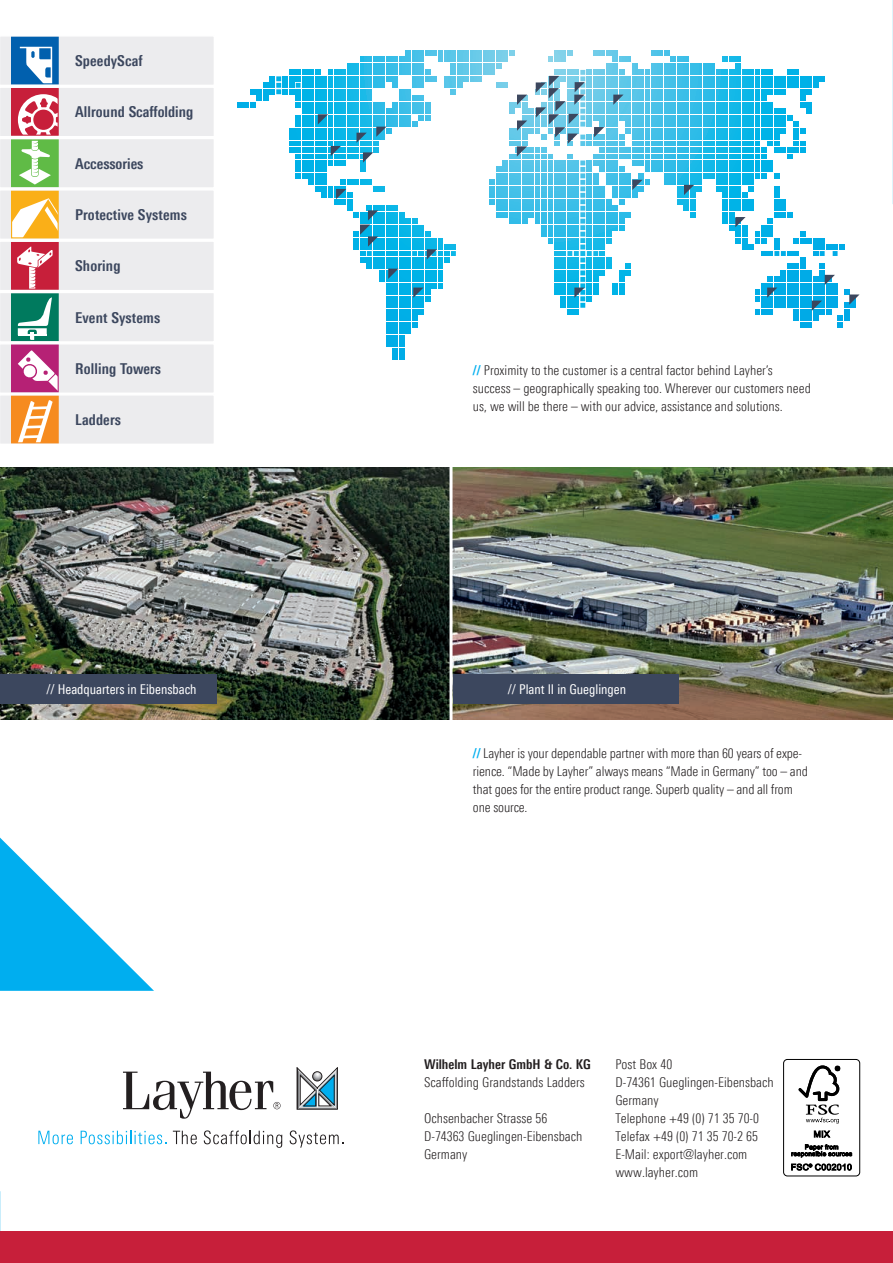
<style>
.page{position:relative;width:893px;height:1263px;background:#fff}
.page>*{position:absolute;margin:0;border:0;box-sizing:border-box;transform-origin:0 0}
.t1{font:700 15px "Linotype Univers 620 Cn";letter-spacing:.01em;color:#3c475e}
.t2{font:300 13.5px/18px "Linotype Univers 320 Cn";color:#231f20}
.t3{font:13.5px "Linotype Univers 420 Cn";color:#fff}
.t4{font:700 13.5px "Linotype Univers 620 Cn";color:#231f20}
.s1{font-family:"Linotype Univers 620 Cn";font-weight:700;color:#00aeef}
</style>
<div class="page">
<hr style="left:892px;top:468px;width:1px;height:565px;background:#3c475e">
<svg style="left:297px;top:1067px;width:41px;height:42px"></svg>
<svg style="left:123px;top:1071px;width:158px;height:48px"></svg>
<svg style="left:38px;top:1131px;width:35px;height:13px"></svg>
<svg style="left:81px;top:1131px;width:85px;height:13px"></svg>
<svg style="left:173px;top:1131px;width:24px;height:13px"></svg>
<svg style="left:204px;top:1130px;width:78px;height:18px"></svg>
<svg style="left:290px;top:1130px;width:54px;height:18px"></svg>
<div style="left:0;top:1231px;width:893px;height:32px;background:#c71f3a"></div>
<svg style="left:0;top:837px;width:154px;height:154px"></svg>
<svg style="left:0;top:36px;width:214px;height:408px;background:#dfd9d7"></svg>
<div style="left:11px;top:191px;width:48px;height:47px;border:1px solid #faaf18"></div>
<img style="left:0;top:468px;width:893px;height:252px">
<svg style="left:237px;top:50px;width:622px;height:309px"></svg>
<div style="left:0;top:674px;width:217px;height:30px;background:#3c475e"></div>
<div style="left:453px;top:674px;width:225px;height:30px;background:#3c475e"></div>
<hr style="left:449px;top:458px;width:3px;height:269px;background:#fff">
<div style="left:783px;top:1059px;width:77px;height:117px;border:1px solid #000;border-radius:4px"></div>
<svg style="left:798px;top:1065px;width:42px;height:58px"></svg>
<svg style="left:814px;top:1130px;width:16px;height:8px"></svg>
<svg style="left:791px;top:1144px;width:61px;height:13px"></svg>
<svg style="left:791px;top:1163px;width:61px;height:7px"></svg>
<svg style="left:0;top:1191px;width:1px;height:40px"></svg>
<svg style="left:892px;top:0;width:1px;height:204px"></svg>
<p class="t1" style="left:75px;top:52px;width:69px">SpeedyScaf</p>
<p class="t1" style="left:75px;top:103px;width:119px">Allround Scaffolding</p>
<p class="t1" style="left:75px;top:154px;width:70px">Accessories</p>
<p class="t1" style="left:75px;top:206px;width:113px">Protective Systems</p>
<p class="t1" style="left:75px;top:257px;width:47px">Shoring</p>
<p class="t1" style="left:75px;top:308px;width:87px">Event Systems</p>
<p class="t1" style="left:75px;top:360px;width:87px">Rolling Towers</p>
<p class="t1" style="left:75px;top:411px;width:47px">Ladders</p>
<p class="t2" style="left:473px;top:361px;width:339px"><span class="s1">//</span> Proximity to the customer is a central factor behind Layher’s success – geographically speaking too. Wherever our customers need us, we will be there – with our advice, assistance and solutions.</p>
<p class="t3" style="left:46px;top:681px;width:152px">// Headquarters in Eibensbach</p>
<p class="t3" style="left:508px;top:681px;width:120px">// Plant II in Gueglingen</p>
<p class="t2" style="left:473px;top:744px;width:337px"><span class="s1">//</span> Layher is your dependable partner with more than 60 years of expe&shy;rience. “Made by Layher” always means “Made in Germany” too – and that goes for the entire product range. Superb quality – and all from one source.</p>
<p class="t4" style="left:424px;top:1056px;width:168px">Wilhelm Layher GmbH &amp; Co. KG</p>
<p class="t2" style="left:424px;top:1073px;width:162px">Scaffolding Grandstands Ladders</p>
<p class="t2" style="left:424px;top:1109px;width:160px">Ochsenbacher Strasse 56<br>D-74363 Gueglingen-Eibensbach<br>Germany</p>
<p class="t2" style="left:615px;top:1055px;width:160px">Post Box 40<br>D-74361 Gueglingen-Eibensbach<br>Germany<br>Telephone +49 (0) 71 35 70-0<br>Telefax +49 (0) 71 35 70-2 65<br>E-Mail: export@layher.com www.layher.com</p>
</div>
